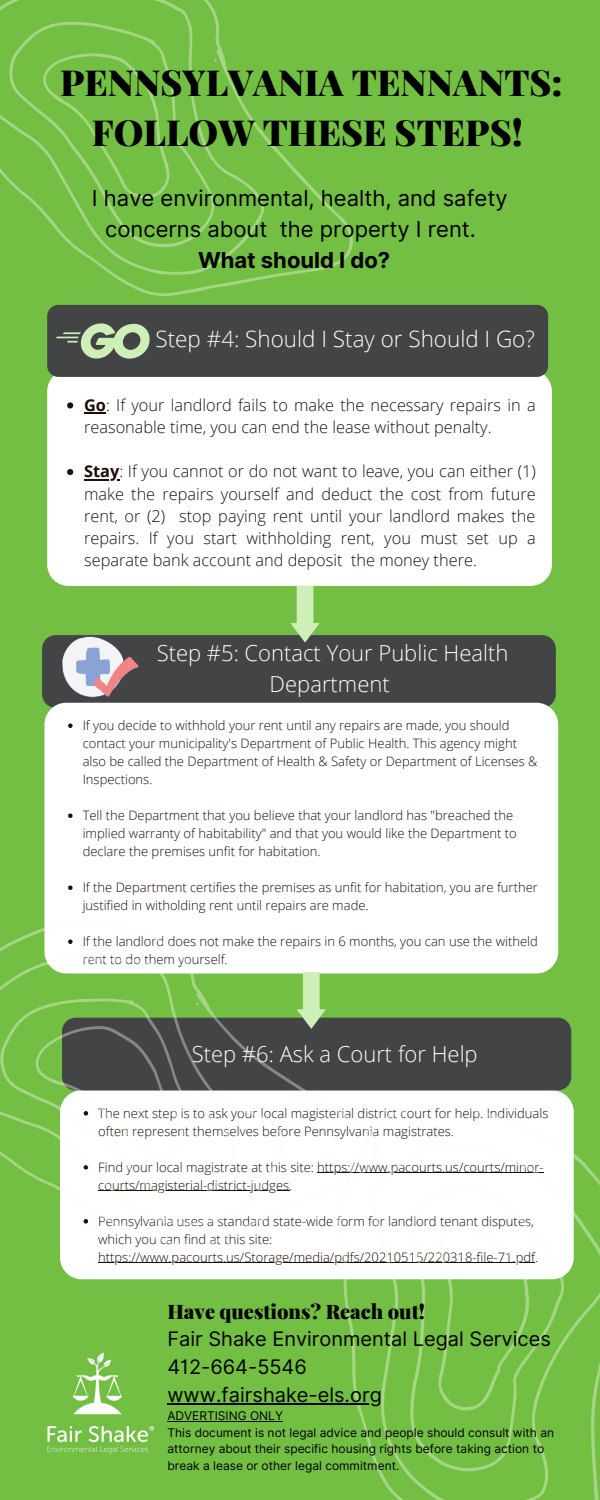
<style>
.page{position:relative;width:600px;height:1500px;background:#73bf43}
.page>*{position:absolute;margin:0;border:0;box-sizing:border-box;transform-origin:0 0}
.t1{font:900 36px/50.2px "Playfair Display";color:#000;text-align:center}
.t2{font:300 22.5px "Open Sans";color:#fff}
.t3{font:22px/30.8px "Inter";color:#000}
.t4{font:300 22px/30.8px "Open Sans";color:#fff;text-align:center}
.t5{font:700 22px "Inter";color:#000}
.t6{font:20px/27.8px "Inter";color:#000}
.t7{font:900 20px "Playfair Display";color:#000}
.t8{font:300 16.3px/22.2px "Open Sans";color:#1d0e07}
.t9{font:300 13px/18px "Open Sans";color:#1d0e07}
.t10{font:12px/16.5px "Inter";color:#000}
.s1{font-weight:700}
</style>
<div class="page">
<div style="left:62px;top:1018px;width:509px;height:72px;background:#424446;border-radius:14px"></div>
<div style="left:42px;top:635px;width:514px;height:73px;background:#424446;border-radius:14px"></div>
<div style="left:44px;top:703px;width:514px;height:270px;background:#fff;border-radius:22px"></div>
<svg style="left:68px;top:723px;width:5px;height:5px"></svg>
<svg style="left:68px;top:813px;width:5px;height:5px"></svg>
<svg style="left:52px;top:635px;width:87px;height:63px"></svg>
<svg style="left:0;top:0;width:359px;height:313px"></svg>
<svg style="left:349px;top:1061px;width:251px;height:439px"></svg>
<div style="left:47px;top:370px;width:505px;height:216px;background:#fff;border-radius:21px"></div>
<div style="left:47px;top:305px;width:501px;height:72px;background:#424446;border-radius:11px"></div>
<svg style="left:67px;top:402px;width:6px;height:7px"></svg>
<hr style="left:84px;top:412px;width:22px;height:2px;background:#1d0e07">
<svg style="left:67px;top:469px;width:6px;height:6px"></svg>
<hr style="left:84px;top:479px;width:35px;height:1px;background:#1d0e07">
<svg style="left:56px;top:323px;width:94px;height:36px"></svg>
<svg style="left:0;top:836px;width:388px;height:490px;fill:#fff"></svg>
<svg style="left:297px;top:972px;width:29px;height:57px"></svg>
<svg style="left:290px;top:586px;width:30px;height:57px"></svg>
<img style="left:47px;top:1352px;width:108px;height:102px">
<hr style="left:167px;top:1403px;width:215px;height:2px;background:#000">
<hr style="left:167px;top:1421px;width:116px;height:1px;background:#000">
<h1 class="t1" style="left:60px;top:56px;width:504px">PENNSYLVANIA TENNANTS:<br>FOLLOW THESE STEPS!</h1>
<h3 class="t3" style="left:105px;top:183px;width:404px;text-indent:-13px">I have environmental, health, and safety concerns about the property I rent.</h3>
<h3 class="t5" style="left:198px;top:247px;width:194px">What should I do?</h3>
<h2 class="t2" style="left:156px;top:323px;width:381px">Step #4: Should I Stay or Should I Go?</h2>
<p class="t8" style="left:84px;top:393px;width:453px"><span class="s1">Go</span>: If your landlord fails to make the necessary repairs in a reasonable time, you can end the lease without penalty.</p>
<p class="t8" style="left:84px;top:460px;width:453px;text-align:justify"><span class="s1">Stay</span>: If you cannot or do not want to leave, you can either (1) make the repairs yourself and deduct the cost from future rent, or (2) stop paying rent until your landlord makes the repairs. If you start withholding rent, you must set up a separate bank account and deposit the money there.</p>
<h3 class="t4" style="left:157px;top:637px;width:353px">Step #5: Contact Your Public Health<br>Department</h3>
<p class="t9" style="left:83px;top:716px;width:456px">If you decide to withhold your rent until any repairs are made, you should contact your municipality's Department of Public Health. This agency might also be called the Department of Health &amp; Safety or Department of Licenses &amp; Inspections.</p>
<p class="t9" style="left:83px;top:806px;width:436px">Tell the Department that you believe that your landlord has "breached the implied warranty of habitability" and that you would like the Department to declare the premises unfit for habitation.</p>
<p class="t9" style="left:83px;top:878px;width:457px">If the Department certifies the premises as unfit for habitation, you are further justified in witholding rent until repairs are made.</p>
<p class="t9" style="left:83px;top:932px;width:457px">If the landlord does not make the repairs in 6 months, you can use the witheld rent to do them yourself.</p>
<h3 class="t4" style="left:192px;top:1038px;width:287px">Step #6: Ask a Court for Help</h3>
<p class="t9" style="left:98px;top:1104px;width:452px">The next step is to ask your local magisterial district court for help. Individuals often represent themselves before Pennsylvania magistrates.</p>
<p class="t9" style="left:98px;top:1158px;width:447px">Find your local magistrate at this site: https://www.pacourts.us/courts/minor&shy;courts/magisterial-district-judges.</p>
<p class="t9" style="left:98px;top:1212px;width:441px">Pennsylvania uses a standard state-wide form for landlord tenant disputes, which you can find at this site: https://www.pacourts.us/Storage/media/pdfs/20210515/220318-file-71.pdf.</p>
<h3 class="t7" style="left:167px;top:1297px;width:259px">Have questions? Reach out!</h3>
<h3 class="t6" style="left:167px;top:1325px;width:385px">Fair Shake Environmental Legal Services<br>412-664-5546<br>www.fairshake-els.org</h3>
<p class="t10" style="left:167px;top:1408px;width:388px">ADVERTISING ONLY<br>This document is not legal advice and people should consult with an attorney about their specific housing rights before taking action to break a lease or other legal commitment.</p>
</div>
